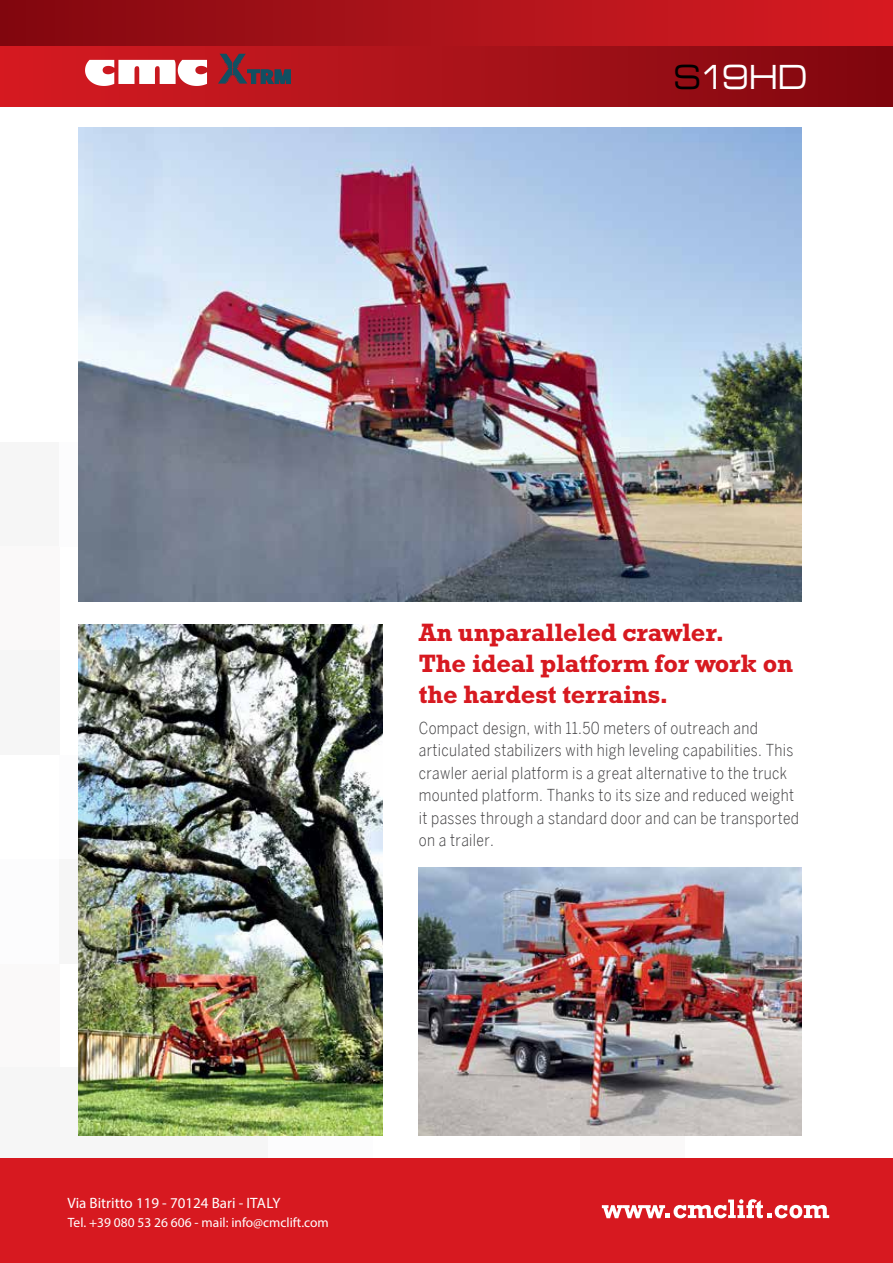
<style>
.page{position:relative;width:893px;height:1263px;background:#fff}
.page>*{position:absolute;margin:0;border:0;box-sizing:border-box;transform-origin:0 0}
.t1{font:33.3px "Eurostile LT Std Ex 2";letter-spacing:-.065em;color:#fff;scale:.86 1}
.t2{font:700 25.5px/30.6px "Rockwell Std";letter-spacing:-.01em;color:#d71920}
.t3{font:300 16.5px/22.5px "Benton Sans Cond";letter-spacing:.02em;color:#414042}
.t4{font:15px "Myriad Pro";color:#fff}
.t5{font:13.5px "Myriad Pro";color:#fff}
.s1{color:#000}
</style>
<div class="page">
<div style="left:0;top:442px;width:60px;height:105px;background:#f6f6f6"></div>
<div style="left:0;top:547px;width:60px;height:104px;background:#faf9f9"></div>
<div style="left:0;top:651px;width:60px;height:104px;background:#f6f6f6"></div>
<div style="left:0;top:963px;width:60px;height:104px;background:#faf9f9"></div>
<svg style="left:580px;top:1135px;width:105px;height:24px"></svg>
<div style="left:60px;top:755px;width:104px;height:104px;background:#f7f8f9"></div>
<div style="left:268px;top:1067px;width:104px;height:104px;background:#f7f8f9"></div>
<div style="left:0;top:859px;width:60px;height:104px;background:#f7f8f9"></div>
<div style="left:60px;top:859px;width:104px;height:104px;background:#f6f6f6"></div>
<div style="left:0;top:1067px;width:60px;height:104px;background:#f6f6f6"></div>
<div style="left:60px;top:1067px;width:104px;height:92px;background:#f6f6f6"></div>
<svg style="left:164px;top:1135px;width:104px;height:24px;fill:#f6f6f6"></svg>
<div style="left:60px;top:442px;width:104px;height:105px;background:#f7f8f9"></div>
<img style="left:79px;top:128px;width:722px;height:474px">
<img style="left:79px;top:624px;width:304px;height:511px">
<img style="left:419px;top:867px;width:382px;height:268px">
<div style="left:0;top:0;width:893px;height:47px;background:linear-gradient(to right,#820910,#d91c23)"></div>
<div style="left:0;top:47px;width:893px;height:59px;background:linear-gradient(to right,#d71d24,#7f070f)"></div>
<div style="left:0;top:1159px;width:893px;height:104px;background:#d71920"></div>
<svg style="left:602px;top:1199px;width:227px;height:19px"></svg>
<svg style="left:85px;top:60px;width:122px;height:26px"></svg>
<svg style="left:218px;top:54px;width:73px;height:32px;background:#7c2c37"></svg>
<h1 class="t1" style="left:673px;top:54px;width:158px"><span class="s1">S</span>19HD</h1>
<h2 class="t2" style="left:419px;top:617px;width:376px">An unparalleled crawler.<br>The ideal platform for work on the hardest terrains.</h2>
<p class="t3" style="left:419px;top:716px;width:382px">Compact design, with 11.50 meters of outreach and articulated stabilizers with high leveling capabilities. This crawler aerial platform is a great alternative to the truck mounted platform. Thanks to its size and reduced weight it passes through a standard door and can be transported on a trailer.</p>
<p class="t4" style="left:68px;top:1193px;width:214px">Via Bitritto 119 - 70124 Bari - Italy</p>
<p class="t5" style="left:68px;top:1214px;width:263px">Tel. +39 080 53 26 606 - mail: info@cmclift.com</p>
</div>
